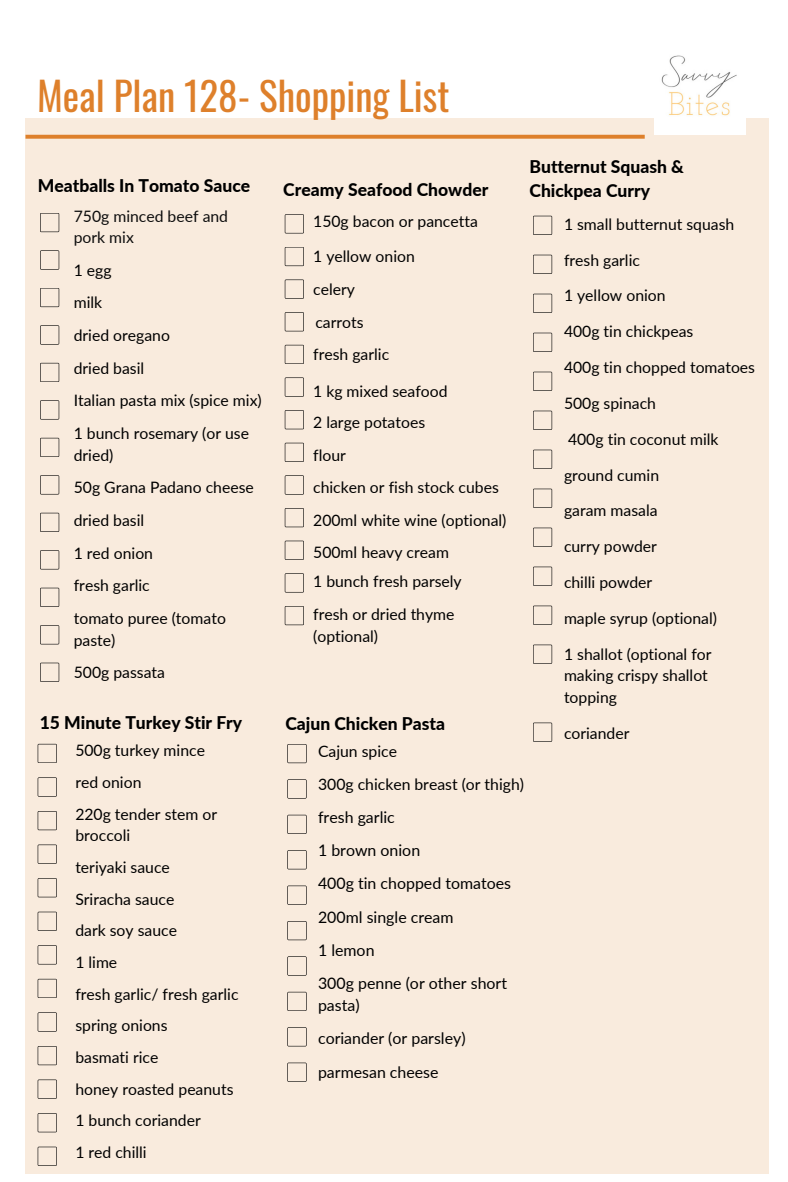
<style>
.page{position:relative;width:788px;height:1182px;background:#fff}
.page>*{position:absolute;margin:0;border:0;box-sizing:border-box;transform-origin:0 0}
.t1{font:39.02px "Oswald";color:#de802b}
.t2{font:800 17.5px/24.3px "Lato";color:#000}
.t3{font:15.92px/33.2px "Lato";color:#000}
.t4{font:15.75px/31.7px "Lato";color:#000}
.t5{font:15.75px/21.7px "Lato";color:#0d0d0d}
</style>
<div class="page">
<div style="left:25px;top:118px;width:744px;height:1055px;background:#f9ebdd"></div>
<svg style="left:25px;top:135px;width:619px;height:4px;fill:#de802b"></svg>
<img style="left:654px;top:55px;width:91px;height:80px">
<svg style="left:40px;top:213px;width:19px;height:19px"></svg>
<svg style="left:40px;top:250px;width:19px;height:19px"></svg>
<svg style="left:40px;top:288px;width:19px;height:19px"></svg>
<svg style="left:533px;top:371px;width:19px;height:20px"></svg>
<svg style="left:533px;top:216px;width:19px;height:19px"></svg>
<svg style="left:533px;top:255px;width:19px;height:19px"></svg>
<svg style="left:533px;top:294px;width:19px;height:19px"></svg>
<svg style="left:533px;top:332px;width:19px;height:20px"></svg>
<svg style="left:40px;top:325px;width:19px;height:19px"></svg>
<svg style="left:533px;top:410px;width:19px;height:20px"></svg>
<svg style="left:40px;top:363px;width:19px;height:19px"></svg>
<svg style="left:40px;top:400px;width:19px;height:19px"></svg>
<svg style="left:40px;top:438px;width:19px;height:19px"></svg>
<svg style="left:40px;top:475px;width:19px;height:19px"></svg>
<svg style="left:287px;top:779px;width:19px;height:19px"></svg>
<svg style="left:287px;top:744px;width:19px;height:19px"></svg>
<svg style="left:287px;top:814px;width:19px;height:19px"></svg>
<svg style="left:287px;top:850px;width:19px;height:19px"></svg>
<svg style="left:287px;top:885px;width:19px;height:19px"></svg>
<svg style="left:287px;top:921px;width:19px;height:19px"></svg>
<svg style="left:287px;top:991px;width:19px;height:19px"></svg>
<svg style="left:287px;top:956px;width:19px;height:19px"></svg>
<svg style="left:287px;top:1027px;width:19px;height:19px"></svg>
<svg style="left:533px;top:449px;width:19px;height:20px"></svg>
<svg style="left:533px;top:488px;width:19px;height:20px"></svg>
<svg style="left:533px;top:527px;width:19px;height:20px"></svg>
<svg style="left:533px;top:566px;width:19px;height:20px"></svg>
<svg style="left:533px;top:605px;width:19px;height:19px"></svg>
<svg style="left:533px;top:644px;width:19px;height:19px"></svg>
<svg style="left:38px;top:743px;width:19px;height:20px"></svg>
<svg style="left:38px;top:777px;width:19px;height:19px"></svg>
<svg style="left:38px;top:811px;width:19px;height:19px"></svg>
<svg style="left:38px;top:844px;width:19px;height:19px"></svg>
<svg style="left:38px;top:878px;width:19px;height:19px"></svg>
<svg style="left:38px;top:911px;width:19px;height:19px"></svg>
<svg style="left:38px;top:945px;width:19px;height:19px"></svg>
<svg style="left:38px;top:978px;width:19px;height:19px"></svg>
<svg style="left:38px;top:1012px;width:19px;height:19px"></svg>
<svg style="left:38px;top:1046px;width:19px;height:19px"></svg>
<svg style="left:38px;top:1079px;width:19px;height:19px"></svg>
<svg style="left:38px;top:1113px;width:19px;height:19px"></svg>
<svg style="left:38px;top:1146px;width:19px;height:19px"></svg>
<svg style="left:285px;top:214px;width:19px;height:19px"></svg>
<svg style="left:285px;top:279px;width:19px;height:20px"></svg>
<svg style="left:285px;top:312px;width:19px;height:19px"></svg>
<svg style="left:285px;top:247px;width:19px;height:19px"></svg>
<svg style="left:285px;top:410px;width:19px;height:19px"></svg>
<svg style="left:285px;top:345px;width:19px;height:19px"></svg>
<svg style="left:285px;top:377px;width:19px;height:19px"></svg>
<svg style="left:285px;top:442px;width:19px;height:20px"></svg>
<svg style="left:285px;top:475px;width:19px;height:19px"></svg>
<svg style="left:285px;top:508px;width:19px;height:19px"></svg>
<svg style="left:285px;top:540px;width:19px;height:20px"></svg>
<svg style="left:285px;top:573px;width:19px;height:19px"></svg>
<svg style="left:285px;top:606px;width:19px;height:19px"></svg>
<svg style="left:287px;top:1062px;width:19px;height:19px"></svg>
<svg style="left:533px;top:722px;width:19px;height:19px"></svg>
<svg style="left:40px;top:512px;width:19px;height:20px"></svg>
<svg style="left:40px;top:550px;width:19px;height:19px"></svg>
<svg style="left:40px;top:587px;width:19px;height:20px"></svg>
<svg style="left:40px;top:625px;width:19px;height:19px"></svg>
<svg style="left:40px;top:662px;width:19px;height:19px"></svg>
<h1 class="t1" style="left:37px;top:61px;width:414px">Meal Plan 128- Shopping List</h1>
<p class="t2" style="left:38px;top:173px;width:214px">Meatballs In Tomato Sauce</p>
<p class="t2" style="left:283px;top:176px;width:206px">Creamy Seafood Chowder</p>
<p class="t5" style="left:74px;top:204px;width:156px">750g minced beef and pork mix</p>
<p class="t4" style="left:74px;top:253px;width:39px;line-height:32.6px">1 egg milk</p>
<p class="t4" style="left:74px;top:319px;width:98px">dried oregano</p>
<p class="t4" style="left:74px;top:351px;width:189px;line-height:32.6px">dried basil<br>Italian pasta mix (spice mix)<br>1 bunch rosemary (or use</p>
<p class="t4" style="left:74px;top:438px;width:181px;line-height:32.6px">dried)<br>50g Grana Padano cheese</p>
<p class="t4" style="left:74px;top:503px;width:154px;line-height:32.6px">dried basil<br>1 red onion<br>fresh garlic<br>tomato puree (tomato</p>
<p class="t4" style="left:74px;top:623px;width:93px;line-height:32.6px">paste)<br>500g passata</p>
<p class="t4" style="left:313px;top:205px;width:166px">150g bacon or pancetta</p>
<p class="t4" style="left:313px;top:240px;width:103px">1 yellow onion</p>
<p class="t4" style="left:313px;top:272px;width:52px;line-height:33px">celery carrots</p>
<p class="t4" style="left:313px;top:338px;width:77px">fresh garlic</p>
<p class="t4" style="left:313px;top:374px;width:136px">1 kg mixed seafood</p>
<p class="t4" style="left:313px;top:405px;width:113px;line-height:32.9px">2 large potatoes flour</p>
<p class="t4" style="left:313px;top:470px;width:195px;line-height:33px">chicken or fish stock cubes<br>200ml white wine (optional)</p>
<p class="t4" style="left:313px;top:537px;width:150px;line-height:29px">500ml heavy cream<br>1 bunch fresh parsely</p>
<p class="t4" style="left:313px;top:602px;width:143px;line-height:21.7px">fresh or dried thyme (optional)</p>
<p class="t2" style="left:529px;top:154px;width:156px">Butternut Squash &amp;<br>Chickpea Curry</p>
<p class="t4" style="left:564px;top:207px;width:172px">1 small butternut squash</p>
<p class="t4" style="left:564px;top:243px;width:77px">fresh garlic</p>
<p class="t4" style="left:564px;top:279px;width:103px">1 yellow onion</p>
<p class="t4" style="left:564px;top:315px;width:131px">400g tin chickpeas</p>
<p class="t4" style="left:564px;top:351px;width:193px">400g tin chopped tomatoes</p>
<p class="t4" style="left:564px;top:386px;width:93px">500g spinach</p>
<p class="t4" style="left:568px;top:422px;width:152px">400g tin coconut milk</p>
<p class="t4" style="left:564px;top:458px;width:97px">ground cumin</p>
<p class="t4" style="left:564px;top:494px;width:95px">garam masala</p>
<p class="t4" style="left:564px;top:530px;width:94px">curry powder</p>
<p class="t4" style="left:564px;top:565px;width:90px">chilli powder</p>
<p class="t4" style="left:564px;top:601px;width:154px">maple syrup (optional)</p>
<p class="t4" style="left:564px;top:642px;width:149px;line-height:21.7px">1 shallot (optional for making crispy shallot topping</p>
<p class="t2" style="left:40px;top:709px;width:204px">15 Minute Turkey Stir Fry</p>
<p class="t4" style="left:75px;top:734px;width:143px">500g turkey mince red onion<br>220g tender stem or</p>
<p class="t4" style="left:75px;top:819px;width:165px">broccoli<br>teriyaki sauce<br>Sriracha sauce<br>dark soy sauce<br>1 lime<br>fresh garlic/ fresh garlic spring onions<br>basmati rice<br>honey roasted peanuts<br>1 bunch coriander<br>1 red chilli</p>
<p class="t2" style="left:285px;top:710px;width:161px">Cajun Chicken Pasta</p>
<p class="t4" style="left:318px;top:733px;width:207px;line-height:33.1px">Cajun spice<br>300g chicken breast (or thigh)</p>
<p class="t3" style="left:318px;top:799px;width:194px">fresh garlic<br>1 brown onion<br>400g tin chopped tomatoes<br>200ml single cream<br>1 lemon<br>300g penne (or other short</p>
<p class="t3" style="left:318px;top:987px;width:149px">pasta)<br>coriander (or parsley)</p>
<p class="t3" style="left:318px;top:1054px;width:122px">parmesan cheese</p>
<p class="t4" style="left:564px;top:716px;width:67px">coriander</p>
</div>
